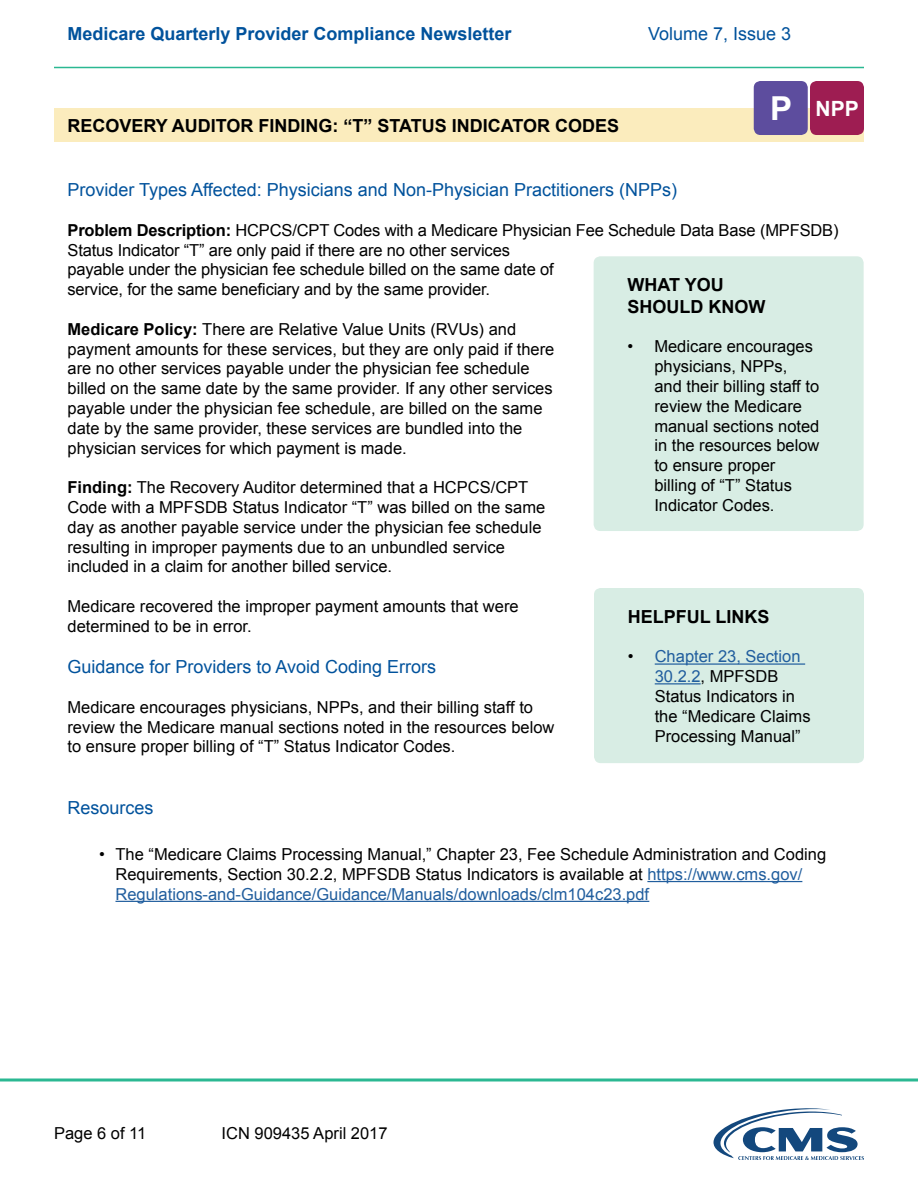
<style>
.page{position:relative;width:918px;height:1188px;background:#fff}
.page>*{position:absolute;margin:0;border:0;box-sizing:border-box;transform-origin:0 0}
.t1{font:700 33px "Arial";color:#fff}
.t2{font:700 21px "Arial";color:#fff}
.t3{font:18px "Arial";color:#00529c}
.t4{font:700 18px/21.6px "Arial";color:#000}
.t5{font:700 18px "Arial";color:#00529c}
.Paragraph_Text{font:16.5px/19.8px "Arial";color:#000}
.s1{font-weight:700}
.s2{color:#215e9e}
</style>
<div class="page">
<hr style="left:54px;top:67px;width:810px;height:1px;background:#2bb892">
<svg style="left:713px;top:1108px;width:151px;height:52px"></svg>
<svg style="left:0;top:1078px;width:918px;height:4px;background:#5fc9ad"></svg>
<div style="left:54px;top:108px;width:810px;height:33px;background:#fbecbd"></div>
<hr style="left:647px;top:881px;width:155px;height:1px;background:#215e9e">
<hr style="left:116px;top:901px;width:533px;height:1px;background:#215e9e">
<div style="left:754px;top:81px;width:54px;height:54px;background:#5d4d9e;border-radius:7px"></div>
<div style="left:810px;top:81px;width:54px;height:54px;background:#9e1d52;border-radius:7px"></div>
<div style="left:594px;top:256px;width:270px;height:275px;background:#d8ede4;border-radius:7px"></div>
<div style="left:594px;top:588px;width:270px;height:175px;background:#d8ede4;border-radius:7px"></div>
<hr style="left:655px;top:663px;width:150px;height:2px;background:#215e9e">
<hr style="left:655px;top:683px;width:46px;height:1px;background:#215e9e">
<p class="t5" style="left:68px;top:22px;width:446px">Medicare Quarterly Provider Compliance Newsletter</p>
<p class="t3" style="left:648px;top:22px;width:145px">Volume 7, Issue 3</p>
<h2 class="t4" style="left:68px;top:115px;width:553px">RECOVERY AUDITOR FINDING: “T” STATUS INDICATOR CODES</h2>
<p class="t1" style="left:770px;top:86px;width:24px">P</p>
<p class="t2" style="left:816px;top:94px;width:45px">NPP</p>
<h3 class="t3" style="left:68px;top:178px;width:611px">Provider Types Affected: Physicians and Non-Physician Practitioners (NPPs)</h3>
<p class="Paragraph_Text" style="left:68px;top:220px;width:773px"><span class="s1">Problem Description:</span> HCPCS/CPT Codes with a Medicare Physician Fee Schedule Data Base (MPFSDB)<br>Status Indicator “T” are only paid if there are no other services<br>payable under the physician fee schedule billed on the same date of<br>service, for the same beneficiary and by the same provider.</p>
<p class="Paragraph_Text" style="left:68px;top:319px;width:488px"><span class="s1">Medicare Policy:</span> There are Relative Value Units (RVUs) and payment amounts for these services, but they are only paid if there are no other services payable under the physician fee schedule billed on the same date by the same provider. If any other services payable under the physician fee schedule, are billed on the same date by the same provider, these services are bundled into the physician services for which payment is made.</p>
<p class="Paragraph_Text" style="left:68px;top:478px;width:479px"><span class="s1">Finding:</span> The Recovery Auditor determined that a HCPCS/CPT Code with a MPFSDB Status Indicator “T” was billed on the same day as another payable service under the physician fee schedule resulting in improper payments due to an unbundled service included in a claim for another billed service.</p>
<p class="Paragraph_Text" style="left:68px;top:597px;width:453px">Medicare recovered the improper payment amounts that were determined to be in error.</p>
<h2 class="t3" style="left:68px;top:655px;width:370px">Guidance for Providers to Avoid Coding Errors</h2>
<p class="Paragraph_Text" style="left:68px;top:697px;width:488px">Medicare encourages physicians, NPPs, and their billing staff to review the Medicare manual sections noted in the resources below to ensure proper billing of “T” Status Indicator Codes.</p>
<p class="t4" style="left:627px;top:275px;width:139px">WHAT YOU<br>SHOULD KNOW</p>
<p class="Paragraph_Text" style="left:654px;top:337px;width:167px;text-indent:-27px">• Medicare encourages physicians, NPPs,<br>and their billing staff to review the Medicare manual sections noted in the resources below to ensure proper billing of “T” Status<br>Indicator Codes.</p>
<p class="t4" style="left:628px;top:606px;width:143px">HELPFUL LINKS</p>
<p class="Paragraph_Text" style="left:655px;top:647px;width:157px;text-indent:-27px">• <span class="s2">Chapter 23, Section<br>30.2.2</span>, MPFSDB<br>Status Indicators in the “Medicare Claims<br>Processing Manual”</p>
<h2 class="t3" style="left:68px;top:796px;width:88px">Resources</h2>
<p class="Paragraph_Text" style="left:116px;top:844px;width:712px;text-indent:-16px">• The “Medicare Claims Processing Manual,” Chapter 23, Fee Schedule Administration and Coding<br>Requirements, Section 30.2.2, MPFSDB Status Indicators is available at <span class="s2">https://www.cms.gov/<br>Regulations-and-Guidance/Guidance/Manuals/downloads/clm104c23.pdf</span></p>
<p class="Paragraph_Text" style="left:54px;top:1124px;width:94px">Page 6 of 11</p>
<p class="Paragraph_Text" style="left:222px;top:1124px;width:168px">ICN 909435 April 2017</p>
</div>
